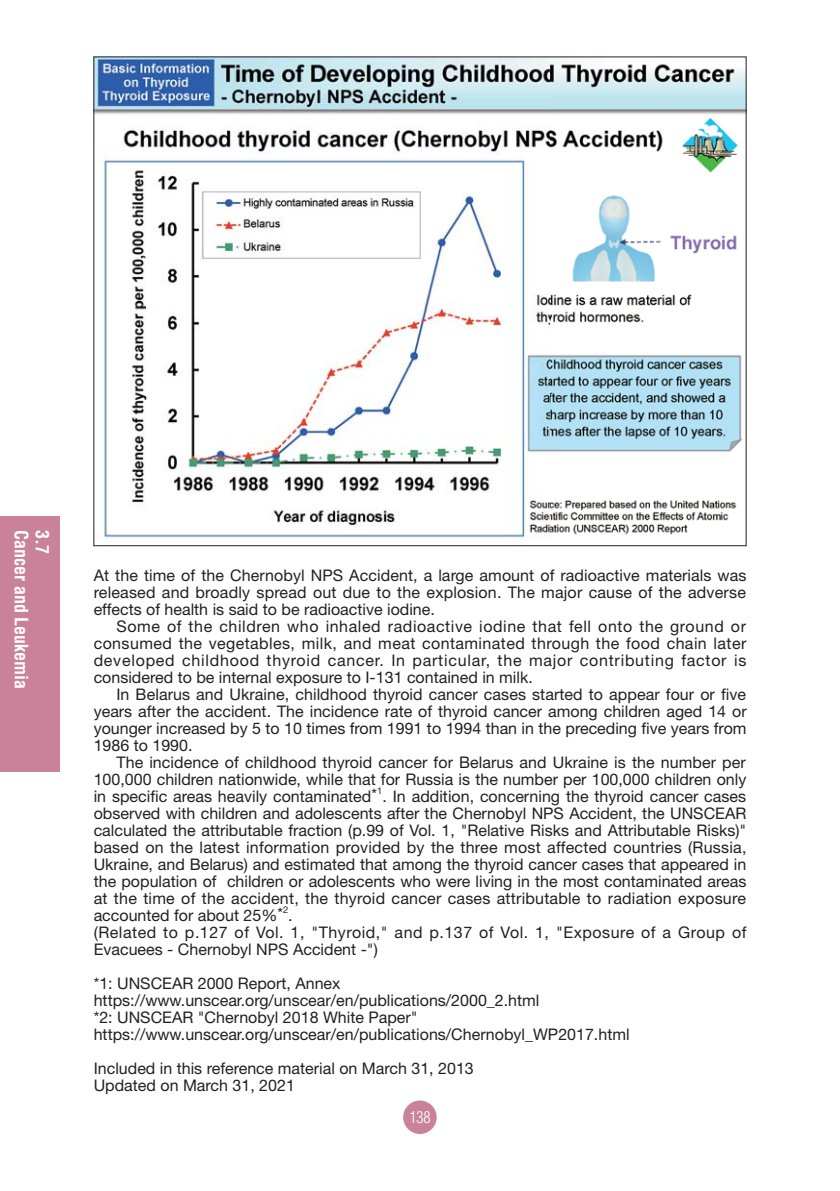
<style>
.page{position:relative;width:840px;height:1191px;background:#fff}
.page>*{position:absolute;margin:0;border:0;box-sizing:border-box;transform-origin:0 0}
.t1{font:700 condensed 18px "Helvetica";color:#fff}
.t2{font:16px/17px "Helvetica Neue";color:#231f20;text-align:justify}
.t3{font:300 condensed 16px "Helvetica";color:#fff}
</style>
<div class="page">
<div style="left:403px;top:1100px;width:33px;height:34px;background:#ca829b;border-radius:50%"></div>
<div style="left:0;top:516px;width:60px;height:255px;background:#ca829b"></div>
<img style="left:96px;top:59px;width:648px;height:480px">
<p class="t1" style="left:28px;top:530px;width:160px;rotate:90deg">Cancer and Leukemia</p>
<p class="t1" style="left:49px;top:530px;width:25px;rotate:90deg">3.7</p>
<p class="t2" style="left:94px;top:568px;width:654px">At the time of the Chernobyl NPS Accident, a large amount of radioactive materials was released and broadly spread out due to the explosion. The major cause of the adverse effects of health is said to be radioactive iodine.</p>
<p class="t2" style="left:94px;top:619px;width:653px;text-indent:23px">Some of the children who inhaled radioactive iodine that fell onto the ground or consumed the vegetables, milk, and meat contaminated through the food chain later developed childhood thyroid cancer. In particular, the major contributing factor is considered to be internal exposure to I-131 contained in milk.</p>
<p class="t2" style="left:94px;top:687px;width:654px;text-indent:23px">In Belarus and Ukraine, childhood thyroid cancer cases started to appear four or five years after the accident. The incidence rate of thyroid cancer among children aged 14 or younger increased by 5 to 10 times from 1991 to 1994 than in the preceding five years from 1986 to 1990.</p>
<p class="t2" style="left:94px;top:755px;width:654px;text-align:left;text-indent:23px">The incidence of childhood thyroid cancer for Belarus and Ukraine is the number per 100,000 children nationwide, while that for Russia is the number per 100,000 children only in specific areas heavily contaminated*<sup>1</sup>. In addition, concerning the thyroid cancer cases observed with children and adolescents after the Chernobyl NPS Accident, the UNSCEAR calculated the attributable fraction (p.99 of Vol. 1, "Relative Risks and Attributable Risks)" based on the latest information provided by the three most affected countries (Russia, Ukraine, and Belarus) and estimated that among the thyroid cancer cases that appeared in the population of children or adolescents who were living in the most contaminated areas at the time of the accident, the thyroid cancer cases attributable to radiation exposure accounted for about 25%*<sup>2</sup>.<br>(Related to p.127 of Vol. 1, "Thyroid," and p.137 of Vol. 1, "Exposure of a Group of Evacuees - Chernobyl NPS Accident -")</p>
<p class="t2" style="left:94px;top:976px;width:537px;text-align:left">*1: UNSCEAR 2000 Report, Annex https://www.unscear.org/unscear/en/publications/2000_2.html<br>*2: UNSCEAR "Chernobyl 2018 White Paper" https://www.unscear.org/unscear/en/publications/Chernobyl_WP2017.html</p>
<p class="t2" style="left:94px;top:1061px;width:381px">Included in this reference material on March 31, 2013<br>Updated on March 31, 2021</p>
<p class="t3" style="left:409px;top:1110px;width:23px">138</p>
</div>
